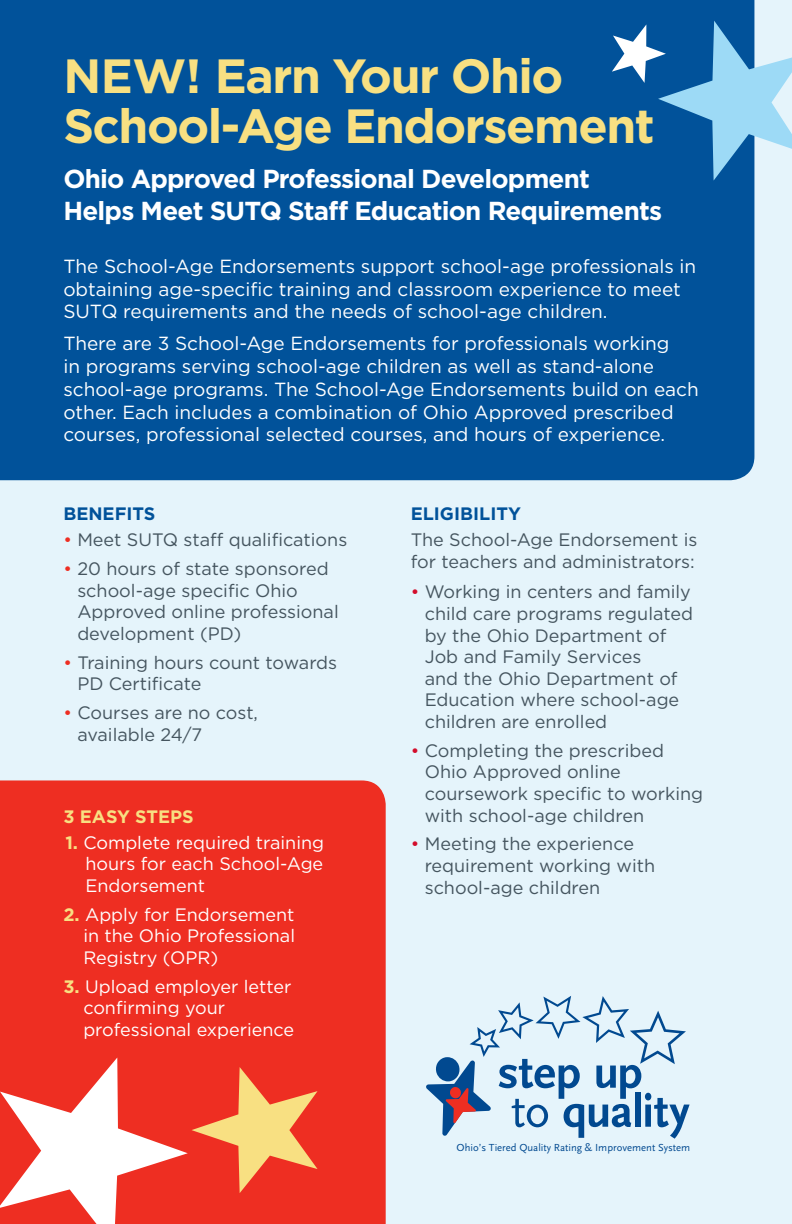
<style>
.page{position:relative;width:792px;height:1224px;background:#e5f4fb}
.page>*{position:absolute;margin:0;border:0;box-sizing:border-box;transform-origin:0 0}
.aller_display_body{font:700 48px/50px "Gotham";letter-spacing:-.03em;color:#f8e082}
.aller_display_body-2{font:700 26px/32px "Gotham";letter-spacing:-.03em;color:#fff}
.t1{font:19px/22.8px "Gotham";color:#fff}
.t2{font:18px/21.6px "Gotham";color:#45555f}
.t3{font:18px/21.6px "Gotham";color:#fff;text-align:justify}
.t4{font:700 18px "Gotham";color:#01529a}
.t5{font:700 18px "Gotham";color:#f8e082}
.t6{font:10.6px "Scala Sans";color:#014990}
.s1{color:#ee2e22}
.s2{font-weight:700;color:#f8e082}
.s3{color:#d30d2b}
</style>
<div class="page">
<div style="left:0;top:780px;width:386px;height:444px;background:#ee2e22"></div>
<div style="left:0;top:0;width:754px;height:480px;background:#01529a"></div>
<svg style="left:426px;top:996px;width:264px;height:143px"></svg>
<svg style="left:612px;top:21px;width:180px;height:160px;background:#5292c3"></svg>
<svg style="left:0;top:1058px;width:318px;height:166px;background:#f2705e"></svg>
<p class="aller_display_body" style="left:63px;top:51px;width:593px">NEW! Earn Your Ohio<br>School-Age Endorsement</p>
<p class="aller_display_body-2" style="left:63px;top:163px;width:600px">Ohio Approved Professional Development<br>Helps Meet SUTQ Staff Education Requirements</p>
<p class="t1" style="left:63px;top:254px;width:634px">The School-Age Endorsements support school-age professionals in obtaining age-specific training and classroom experience to meet<br>SUTQ requirements and the needs of school-age children.</p>
<p class="t1" style="left:63px;top:332px;width:637px">There are 3 School-Age Endorsements for professionals working<br>in programs serving school-age children as well as stand-alone school-age programs. The School-Age Endorsements build on each other. Each includes a combination of Ohio Approved prescribed courses, professional selected courses, and hours of experience.</p>
<p class="t4" style="left:63px;top:502px;width:94px">BENEFITS</p>
<p class="t2" style="left:63px;top:529px;width:285px"><span class="s1">•</span> Meet SUTQ staff qualifications</p>
<p class="t2" style="left:77px;top:558px;width:263px;text-indent:-14px"><span class="s1">•</span> 20 hours of state sponsored school-age specific Ohio<br>Approved online professional development (PD)</p>
<p class="t2" style="left:77px;top:651px;width:261px;text-indent:-14px"><span class="s1">•</span> Training hours count towards<br>PD Certificate</p>
<p class="t2" style="left:77px;top:702px;width:182px;text-indent:-14px"><span class="s1">•</span> Courses are no cost, available 24/7</p>
<p class="t5" style="left:63px;top:805px;width:132px">3 EASY STEPS</p>
<p class="t3" style="left:85px;top:831px;width:240px;text-indent:-20px"><span class="s2">1.</span> Complete required training hours for each School-Age Endorsement</p>
<p class="t3" style="left:83px;top:903px;width:213px;text-indent:-20px"><span class="s2">2.</span> Apply for Endorsement in the Ohio Professional Registry (OPR)</p>
<p class="t3" style="left:83px;top:975px;width:212px;text-align:left;text-indent:-20px"><span class="s2">3.</span> Upload employer letter confirming your professional experience</p>
<p class="t4" style="left:411px;top:502px;width:112px">ELIGIBILITY</p>
<p class="t2" style="left:411px;top:529px;width:288px">The School-Age Endorsement is for teachers and administrators:</p>
<p class="t2" style="left:425px;top:581px;width:270px;text-indent:-14px"><span class="s3">•</span> Working in centers and family child care programs regulated by the Ohio Department of<br>Job and Family Services<br>and the Ohio Department of<br>Education where school-age children are enrolled</p>
<p class="t2" style="left:425px;top:739px;width:280px;text-indent:-14px"><span class="s3">•</span> Completing the prescribed<br>Ohio Approved online coursework specific to working with school-age children</p>
<p class="t2" style="left:425px;top:833px;width:232px;text-indent:-14px"><span class="s3">•</span> Meeting the experience requirement working with school-age children</p>
<p class="t6" style="left:457px;top:1142px;width:235px">Ohio’s Tiered Quality Rating &amp; Improvement System</p>
</div>
